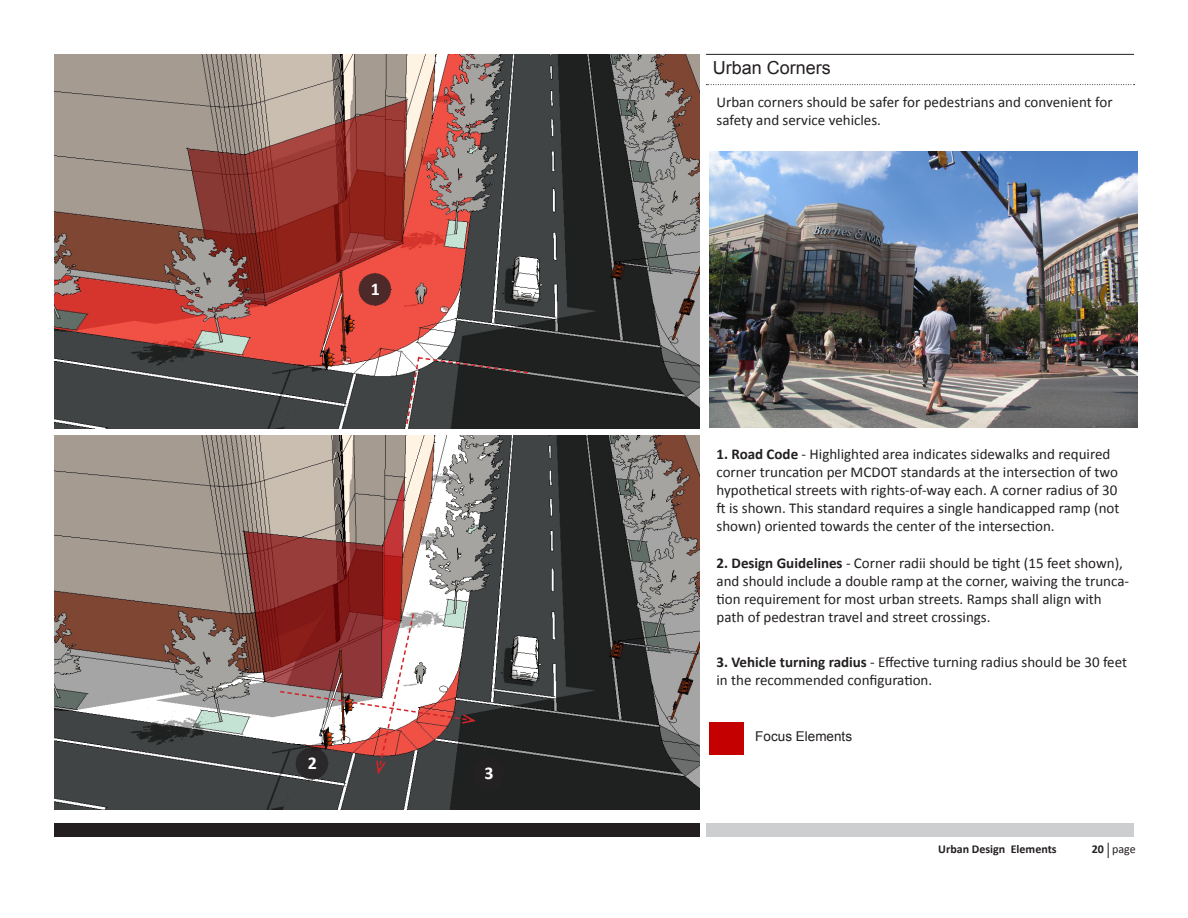
<style>
.page{position:relative;width:1188px;height:918px;background:#fff}
.page>*{position:absolute;margin:0;border:0;box-sizing:border-box;transform-origin:0 0}
.t1{font:18px "Arial";color:#231f20}
.t2{font:700 18px "Calibri";color:#fff}
.t3{font:15px/18px "Calibri";color:#231f20}
.t4{font:13.5px "Arial";color:#231f20}
.t5{font:700 12px "Calibri";color:#231f20}
.t6{font:12px "Calibri";color:#231f20}
.s1{font-weight:700}
</style>
<div class="page">
<svg style="left:1108px;top:843px;width:1px;height:15px"></svg>
<div style="left:54px;top:824px;width:645px;height:13px;background:#231f20"></div>
<div style="left:706px;top:824px;width:428px;height:13px;background:#cdced0"></div>
<div style="left:709px;top:723px;width:35px;height:32px;background:#c40000"></div>
<img style="left:54px;top:54px;width:645px;height:375px">
<img style="left:54px;top:435px;width:645px;height:375px">
<svg style="left:405px;top:355px;width:125px;height:71px;background:#3a3939"></svg>
<svg style="left:358px;top:273px;width:34px;height:33px"></svg>
<svg style="left:278px;top:612px;width:228px;height:179px"></svg>
<img style="left:709px;top:152px;width:428px;height:275px">
<hr style="left:706px;top:54px;width:428px;height:1px;background:#231f20">
<svg style="left:706px;top:84px;width:429px;height:1px"></svg>
<p class="t2" style="left:371px;top:277px;width:11px">1</p>
<p class="t2" style="left:308px;top:751px;width:11px">2</p>
<p class="t2" style="left:485px;top:762px;width:11px">3</p>
<p class="t1" style="left:713px;top:56px;width:120px">Urban Corners</p>
<p class="t3" style="left:717px;top:92px;width:398px">Urban corners should be safer for pedestrians and convenient for safety and service vehicles.</p>
<p class="t3" style="left:717px;top:445px;width:405px"><span class="s1">1. Road Code</span> - Highlighted area indicates sidewalks and required corner truncation per MCDOT standards at the intersection of two hypothetical streets with rights-of-way each. A corner radius of 30 ft is shown. This standard requires a single handicapped ramp (not shown) oriented towards the center of the intersection.</p>
<p class="t3" style="left:717px;top:553px;width:414px"><span class="s1">2. Design Guidelines</span> - Corner radii should be tight (15 feet shown), and should include a double ramp at the corner, waiving the trunca&shy;tion requirement for most urban streets. Ramps shall align with path of pedestran travel and street crossings.</p>
<p class="t3" style="left:717px;top:652px;width:412px"><span class="s1">3. Vehicle turning radius</span> - Effective turning radius should be 30 feet in the recommended configuration.</p>
<p class="t4" style="left:755px;top:728px;width:98px">Focus Elements</p>
<p class="t5" style="left:938px;top:842px;width:120px">Urban Design Elements</p>
<p class="t6" style="left:1092px;top:842px;width:45px"><span class="s1">20</span> page</p>
</div>
